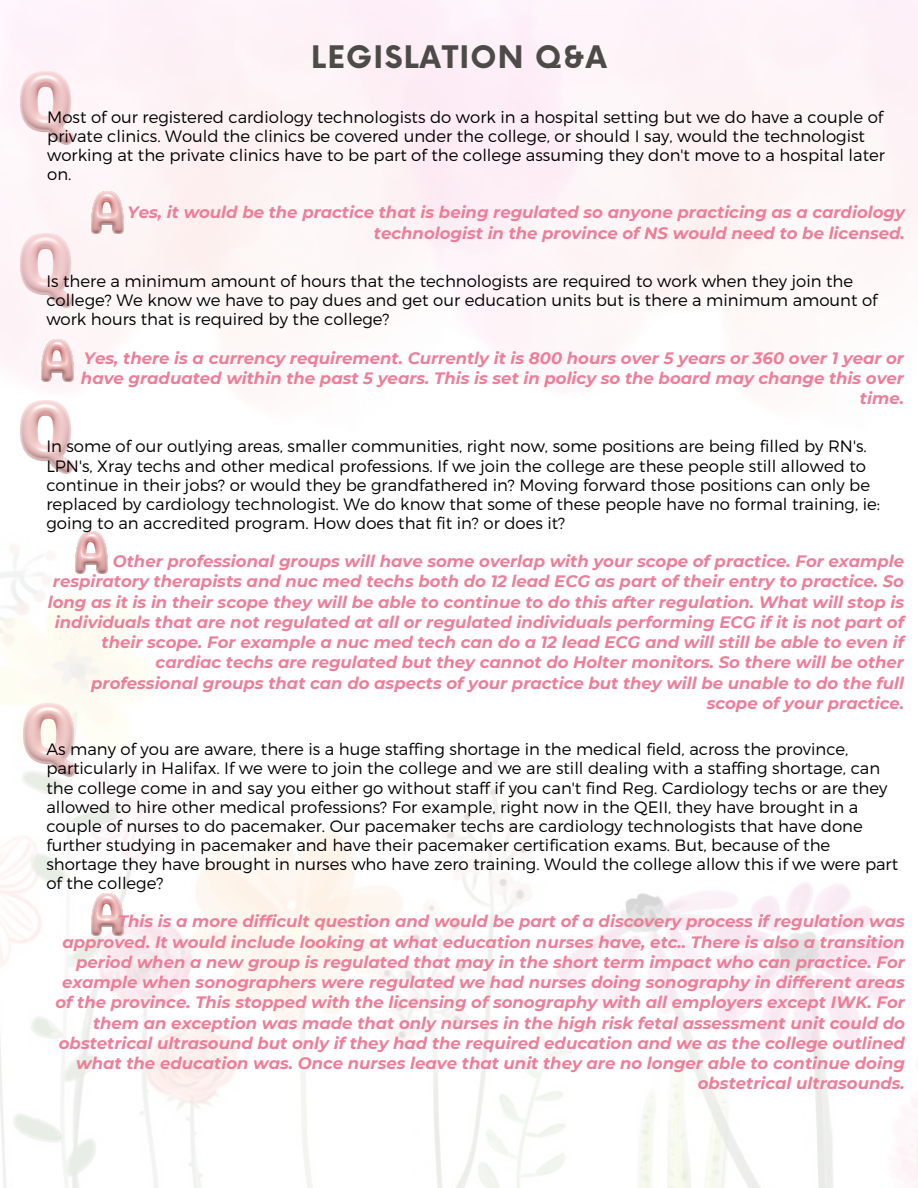
<style>
.page{position:relative;width:918px;height:1188px;background:#fff}
.page>*{position:absolute;margin:0;border:0;box-sizing:border-box;transform-origin:0 0}
.t1{font:700 30.3px "Now";letter-spacing:.04em;color:#4d4b47}
.t2{font:italic 700 16.5px/20.2px "Montserrat";color:#ed7e99;text-align:right}
.t3{font:300 16.5px/19.2px "Montserrat";color:#000}
</style>
<div class="page">
<img style="left:21px;top:444px;width:53px;height:29px">
<img style="left:0;top:0;width:385px;height:444px">
<img style="left:21px;top:71px;width:53px;height:74px">
<img style="left:76px;top:531px;width:31px;height:42px">
<img style="left:23px;top:703px;width:53px;height:73px">
<img style="left:92px;top:894px;width:31px;height:42px">
<img style="left:42px;top:340px;width:31px;height:41px">
<img style="left:92px;top:192px;width:31px;height:42px">
<p class="t1" style="left:311px;top:41px;width:297px">LEGISLATION Q&amp;A</p>
<p class="t3" style="left:47px;top:106px;width:839px">Most of our registered cardiology technologists do work in a hospital setting but we do have a couple of private clinics. Would the clinics be covered under the college, or should I say, would the technologist working at the private clinics have to be part of the college assuming they don't move to a hospital later on.</p>
<p class="t2" style="left:128px;top:202px;width:779px">Yes, it would be the practice that is being regulated so anyone practicing as a cardiology technologist in the province of NS would need to be licensed.</p>
<p class="t3" style="left:46px;top:271px;width:833px">Is there a minimum amount of hours that the technologists are required to work when they join the college? We know we have to pay dues and get our education units but is there a minimum amount of work hours that is required by the college?</p>
<p class="t2" style="left:81px;top:348px;width:825px">Yes, there is a currency requirement. Currently it is 800 hours over 5 years or 360 over 1 year or have graduated within the past 5 years. This is set in policy so the board may change this over time.</p>
<p class="t3" style="left:46px;top:436px;width:835px">In some of our outlying areas, smaller communities, right now, some positions are being filled by RN's.<br>LPN's, Xray techs and other medical professions. If we join the college are these people still allowed to continue in their jobs? or would they be grandfathered in? Moving forward those positions can only be replaced by cardiology technologist. We do know that some of these people have no formal training, ie: going to an accredited program. How does that fit in? or does it?</p>
<h2 class="t2" style="left:48px;top:551px;width:858px">Other professional groups will have some overlap with your scope of practice. For example respiratory therapists and nuc med techs both do 12 lead ECG as part of their entry to practice. So long as it is in their scope they will be able to continue to do this after regulation. What will stop is individuals that are not regulated at all or regulated individuals performing ECG if it is not part of their scope. For example a nuc med tech can do a 12 lead ECG and will still be able to even if cardiac techs are regulated but they cannot do Holter monitors. So there will be other professional groups that can do aspects of your practice but they will be unable to do the full scope of your practice.</h2>
<p class="t3" style="left:46px;top:739px;width:853px">As many of you are aware, there is a huge staffing shortage in the medical field, across the province, particularly in Halifax. If we were to join the college and we are still dealing with a staffing shortage, can the college come in and say you either go without staff if you can't find Reg. Cardiology techs or are they allowed to hire other medical professions? For example, right now in the QEII, they have brought in a couple of nurses to do pacemaker. Our pacemaker techs are cardiology technologists that have done further studying in pacemaker and have their pacemaker certification exams. But, because of the shortage they have brought in nurses who have zero training. Would the college allow this if we were part of the college?</p>
<h2 class="t2" style="left:55px;top:911px;width:851px">This is a more difficult question and would be part of a discovery process if regulation was approved. It would include looking at what education nurses have, etc.. There is also a transition period when a new group is regulated that may in the short term impact who can practice. For example when sonographers were regulated we had nurses doing sonography in different areas of the province. This stopped with the licensing of sonography with all employers except IWK. For them an exception was made that only nurses in the high risk fetal assessment unit could do obstetrical ultrasound but only if they had the required education and we as the college outlined what the education was. Once nurses leave that unit they are no longer able to continue doing obstetrical ultrasounds.</h2>
</div>
